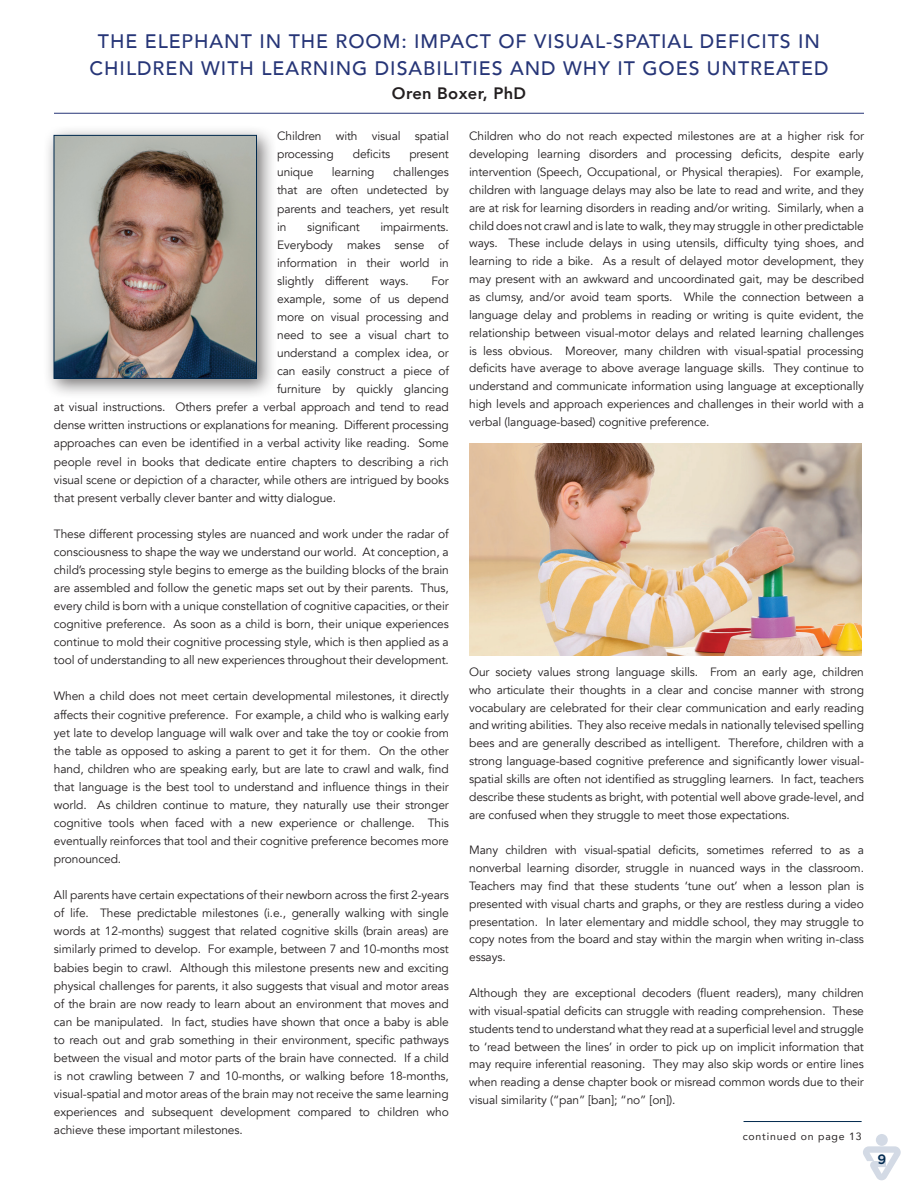
<style>
.page{position:relative;width:918px;height:1188px;background:#fff}
.page>*{position:absolute;margin:0;border:0;box-sizing:border-box;transform-origin:0 0}
.t1{font:500 19.5px/27px "Avenir";letter-spacing:.05em;color:#263577;text-align:center}
.t2{font:800 16.5px "Avenir";letter-spacing:.02em;color:#231f20}
.t3{font:500 13.5px "Gotham";color:#00294e}
.t4{font:12px/18px "Avenir";letter-spacing:-.01em;color:#231f20;text-align:justify}
.t5{font:10.5px "Avenir";letter-spacing:.075em;color:#231f20}
</style>
<div class="page">
<div style="left:876px;top:1134px;width:12px;height:12px;background:#d3dae5;border-radius:50%"></div>
<svg style="left:863px;top:1146px;width:38px;height:34px"></svg>
<hr style="left:744px;top:1121px;width:118px;height:1px;background:#00294e">
<hr style="left:54px;top:113px;width:810px;height:1px;background:#263577">
<div style="left:43px;top:125px;width:234px;height:274px;background:#231f20;opacity:.61"></div>
<img style="left:56px;top:137px;width:199px;height:240px">
<div style="left:54px;top:135px;width:203px;height:244px;border:1px solid #00294e"></div>
<img style="left:469px;top:444px;width:393px;height:212px">
<h1 class="t1" style="left:90px;top:27px;width:740px">THE ELEPHANT IN THE ROOM: IMPACT OF VISUAL-SPATIAL DEFICITS IN<br>CHILDREN WITH LEARNING DISABILITIES AND WHY IT GOES UNTREATED</h1>
<h2 class="t2" style="left:392px;top:79px;width:136px">Oren Boxer, PhD</h2>
<p class="t4" style="left:277px;top:127px;width:173px">Children with visual spatial processing</p>
<p class="t4" style="left:353px;top:145px;width:39px">deficits</p>
<p class="t4" style="left:409px;top:145px;width:41px">present</p>
<p class="t4" style="left:277px;top:163px;width:173px;text-indent:116px">challenges that are often undetected by parents and teachers, yet result in</p>
<p class="t4" style="left:277px;top:163px;width:38px">unique</p>
<p class="t4" style="left:332px;top:163px;width:44px">learning</p>
<p class="t4" style="left:307px;top:218px;width:54px">significant</p>
<p class="t4" style="left:277px;top:218px;width:173px;text-indent:103px">impairments.<br>Everybody makes sense of information in their world in slightly different ways.</p>
<p class="t4" style="left:431px;top:272px;width:19px">For</p>
<p class="t4" style="left:277px;top:290px;width:173px">example, some of us depend</p>
<p class="t4" style="left:277px;top:308px;width:173px">more on visual processing and</p>
<p class="t4" style="left:277px;top:326px;width:173px">need to see a visual chart to</p>
<p class="t4" style="left:277px;top:344px;width:173px">understand a complex idea, or</p>
<p class="t4" style="left:277px;top:362px;width:173px">can easily construct a piece of</p>
<p class="t4" style="left:277px;top:380px;width:173px">furniture by quickly glancing</p>
<p class="t4" style="left:54px;top:398px;width:396px">at visual instructions. Others prefer a verbal approach and tend to read</p>
<p class="t4" style="left:54px;top:416px;width:396px">dense written instructions or explanations for meaning. Different processing</p>
<p class="t4" style="left:54px;top:435px;width:396px">approaches can even be identified in a verbal activity like reading. Some</p>
<p class="t4" style="left:54px;top:453px;width:396px">people revel in books that dedicate entire chapters to describing a rich</p>
<p class="t4" style="left:54px;top:471px;width:396px">visual scene or depiction of a character, while others are intrigued by books</p>
<p class="t4" style="left:54px;top:489px;width:284px">that present verbally clever banter and witty dialogue.</p>
<p class="t4" style="left:54px;top:525px;width:396px">These different processing styles are nuanced and work under the radar of consciousness to shape the way we understand our world. At conception, a child’s processing style begins to emerge as the building blocks of the brain are assembled and follow the genetic maps set out by their parents. Thus, every child is born with a unique constellation of cognitive capacities, or their cognitive preference. As soon as a child is born, their unique experiences continue to mold their cognitive processing style, which is then applied as a tool of understanding to all new experiences throughout their development.</p>
<p class="t4" style="left:54px;top:688px;width:396px">When a child does not meet certain developmental milestones, it directly affects their cognitive preference. For example, a child who is walking early yet late to develop language will walk over and take the toy or cookie from the table as opposed to asking a parent to get it for them. On the other hand, children who are speaking early, but are late to crawl and walk, find that language is the best tool to understand and influence things in their world. As children continue to mature, they naturally use their stronger cognitive tools when faced with a new experience or challenge. This eventually reinforces that tool and their cognitive preference becomes more pronounced.</p>
<p class="t4" style="left:54px;top:886px;width:396px">All parents have certain expectations of their newborn across the first 2-years of life. These predictable milestones (i.e., generally walking with single words at 12-months) suggest that related cognitive skills (brain areas) are similarly primed to develop. For example, between 7 and 10-months most babies begin to crawl. Although this milestone presents new and exciting physical challenges for parents, it also suggests that visual and motor areas of the brain are now ready to learn about an environment that moves and can be manipulated. In fact, studies have shown that once a baby is able to reach out and grab something in their environment, specific pathways between the visual and motor parts of the brain have connected. If a child is not crawling between 7 and 10-months, or walking before 18-months, visual-spatial and motor areas of the brain may not receive the same learning experiences and subsequent development compared to children who achieve these important milestones.</p>
<p class="t4" style="left:469px;top:128px;width:396px">Children who do not reach expected milestones are at a higher risk for developing learning disorders and processing deficits, despite early intervention (Speech, Occupational, or Physical therapies). For example, children with language delays may also be late to read and write, and they are at risk for learning disorders in reading and/or writing. Similarly, when a child does not crawl and is late to walk, they may struggle in other predictable ways. These include delays in using utensils, difficulty tying shoes, and learning to ride a bike. As a result of delayed motor development, they may present with an awkward and uncoordinated gait, may be described as clumsy, and/or avoid team sports. While the connection between a language delay and problems in reading or writing is quite evident, the relationship between visual-motor delays and related learning challenges is less obvious. Moreover, many children with visual-spatial processing deficits have average to above average language skills. They continue to understand and communicate information using language at exceptionally high levels and approach experiences and challenges in their world with a verbal (language-based) cognitive preference.</p>
<p class="t4" style="left:469px;top:663px;width:396px">Our society values strong language skills. From an early age, children who articulate their thoughts in a clear and concise manner with strong vocabulary are celebrated for their clear communication and early reading and writing abilities. They also receive medals in nationally televised spelling bees and are generally described as intelligent. Therefore, children with a strong language-based cognitive preference and significantly lower visual&shy;spatial skills are often not identified as struggling learners. In fact, teachers describe these students as bright, with potential well above grade-level, and are confused when they struggle to meet those expectations.</p>
<p class="t4" style="left:469px;top:841px;width:396px">Many children with visual-spatial deficits, sometimes referred to as a nonverbal learning disorder, struggle in nuanced ways in the classroom.<br>Teachers may find that these students ‘tune out’ when a lesson plan is presented with visual charts and graphs, or they are restless during a video presentation. In later elementary and middle school, they may struggle to copy notes from the board and stay within the margin when writing in-class essays.</p>
<p class="t4" style="left:469px;top:984px;width:396px">Although they are exceptional decoders (fluent readers), many children with visual-spatial deficits can struggle with reading comprehension. These students tend to understand what they read at a superficial level and struggle to ‘read between the lines’ in order to pick up on implicit information that may require inferential reasoning. They may also skip words or entire lines when reading a dense chapter book or misread common words due to their visual similarity (“pan” [ban]; “no” [on]).</p>
<p class="t5" style="left:743px;top:1128px;width:120px">continued on page 13</p>
<p class="t3" style="left:877px;top:1152px;width:10px">9</p>
</div>
